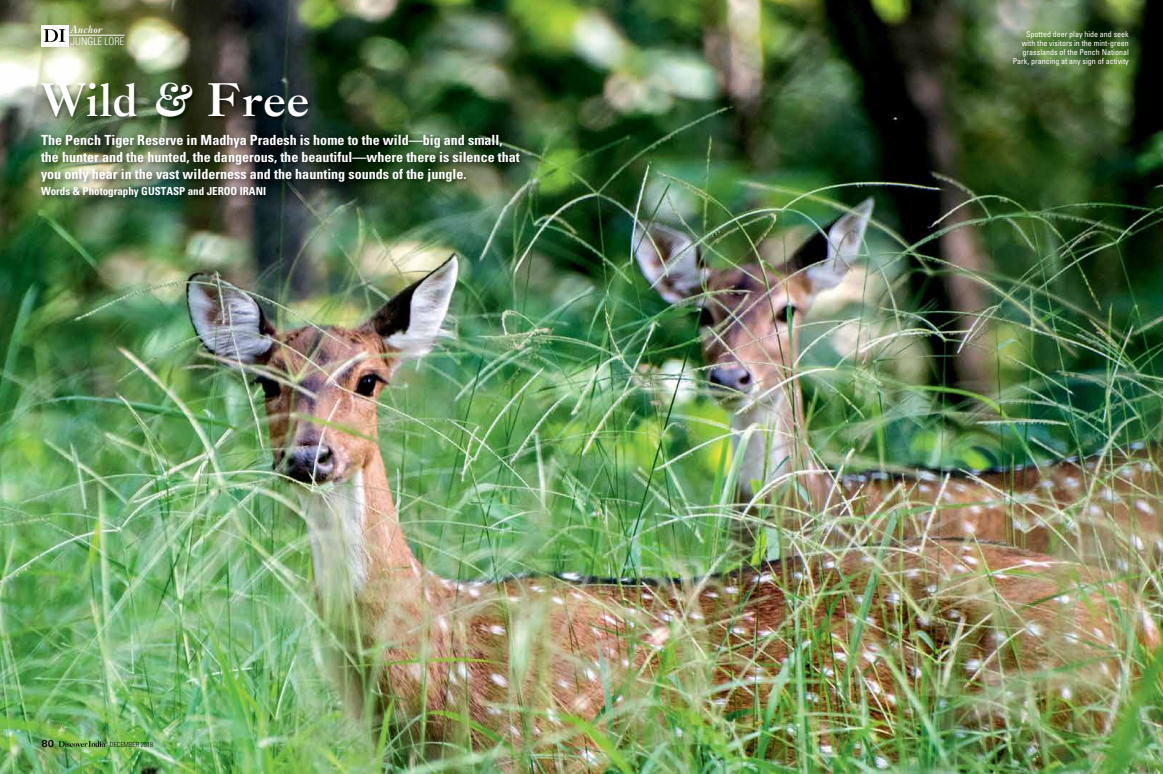
<style>
.page{position:relative;width:1163px;height:774px;background:#fff}
.page>*{position:absolute;margin:0;border:0;box-sizing:border-box;transform-origin:0 0}
.t1{font:45px "Caslon Three";letter-spacing:.02em;color:#fff}
.t2{font:700 condensed 14px/17px "Univers";color:#fff}
.t3{font:700 condensed 11px "Univers";color:#fff}
.t4{font:300 condensed 10.5px "Univers";color:#fff}
.t5{font:italic 10px "Caslon Three";color:#fff}
.t6{font:700 10px "Univers";color:#000}
.t7{font:condensed 8px/9px "Univers";color:#fff;text-align:right}
.t8{font:300 condensed 7px "Univers";color:#000}
.s1{font-style:italic}
</style>
<div class="page">
<img style="left:0;top:0;width:1162px;height:774px">
<div style="left:41px;top:25px;width:27px;height:21px;background:#fff"></div>
<svg style="left:44px;top:29px;width:21px;height:13px"></svg>
<hr style="left:68px;top:35px;width:56px;height:1px;background:#fff">
<svg style="left:59px;top:741px;width:46px;height:6px"></svg>
<img style="left:38px;top:132px;width:489px;height:73px">
<img style="left:40px;top:82px;width:273px;height:40px">
<p class="t5" style="left:71px;top:23px;width:33px">Anchor</p>
<p class="t4" style="left:71px;top:35px;width:55px">JUNGLE LORE</p>
<h1 class="t1" style="left:41px;top:72px;width:270px">Wild <span class="s1">&amp;</span> Free</h1>
<p class="t2" style="left:41px;top:132px;width:480px">The Pench Tiger Reserve in Madhya Pradesh is home to the wild—big and small, the hunter and the hunted, the dangerous, the beautiful—where there is silence that you only hear in the vast wilderness and the haunting sounds of the jungle.</p>
<p class="t3" style="left:41px;top:185px;width:226px">Words &amp; Photography GUSTASP and JEROO IRANI</p>
<p class="t6" style="left:42px;top:737px;width:14px">80</p>
<p class="t8" style="left:110px;top:740px;width:45px">DECEMBER 2018</p>
<p class="t7" style="left:1012px;top:30px;width:117px">Spotted deer play hide and seek with the visitors in the mint-green grasslands of the Pench National Park, prancing at any sign of activity</p>
</div>
